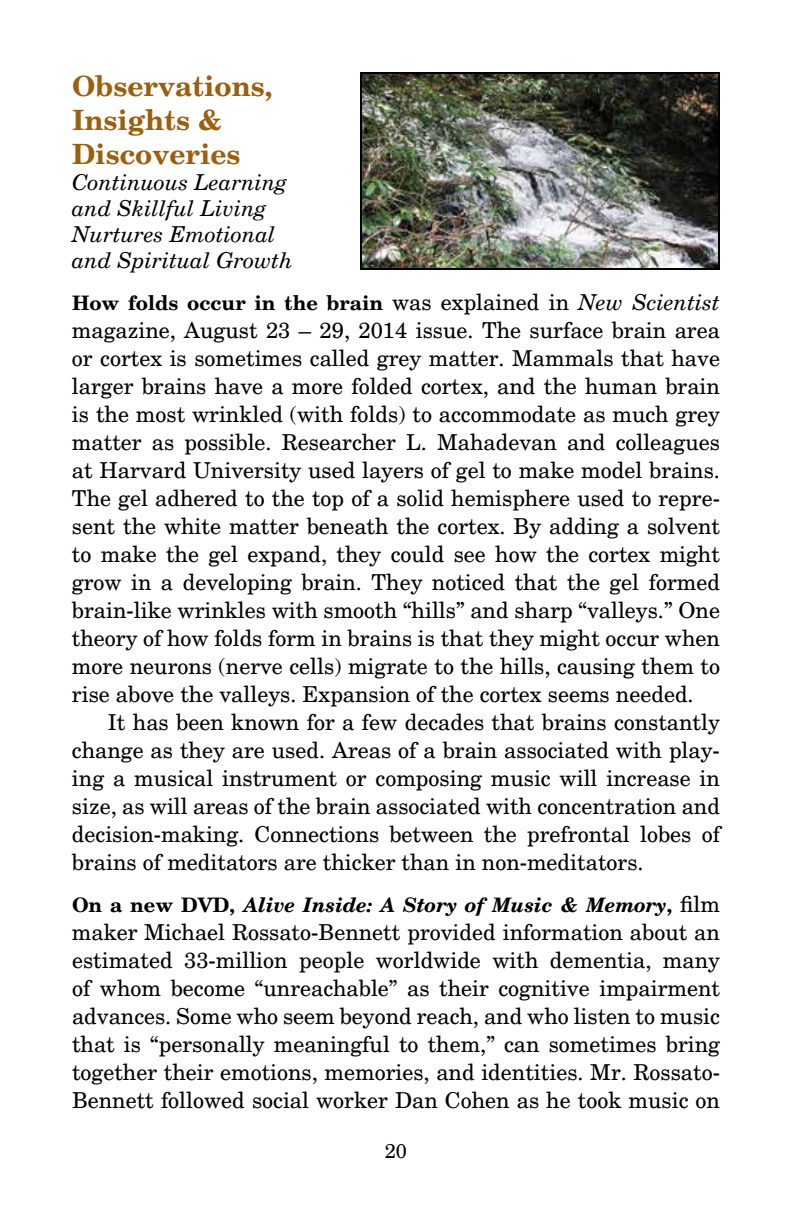
<style>
.page{position:relative;width:792px;height:1224px;background:#fff}
.page>*{position:absolute;margin:0;border:0;box-sizing:border-box;transform-origin:0 0}
.t1{font:700 28px/34px "New Century Schlbk";color:#9b5f0e}
.t2{font:22px/28px "New Century Schlbk";color:#000;text-align:justify}
.t3{font:italic 22px/26px "New Century Schlbk";color:#000}
.t4{font:700 20px "New Century Schlbk";color:#000}
.t5{font:italic 700 20px "New Century Schlbk";color:#000}
.t6{font:20px "New Century Schlbk";color:#000}
.s1{font-weight:400;font-size:22px}
.s2{font-weight:400;font-style:italic;font-size:22px}
.s3{font-style:normal}
.s4{font-weight:400;font-style:normal;font-size:22px}
</style>
<div class="page">
<img style="left:363px;top:75px;width:354px;height:192px">
<div style="left:360px;top:72px;width:360px;height:198px;border:2px solid #000"></div>
<p class="t1" style="left:72px;top:69px;width:202px">Observations,<br>Insights &amp;<br>Discoveries</p>
<p class="t3" style="left:72px;top:169px;width:222px">Continuous Learning and Skillful Living<br>Nurtures Emotional and Spiritual Growth</p>
<p class="t4" style="left:72px;top:291px;width:650px">How folds occur in the brain <span class="s1">was explained in</span> <span class="s2">New Scientist</span></p>
<p class="t2" style="left:72px;top:316px;width:650px">magazine, August 23 – 29, 2014 issue. The surface brain area or cortex is sometimes called grey matter. Mammals that have larger brains have a more folded cortex, and the human brain is the most wrinkled (with folds) to accommodate as much grey matter as possible. Researcher L. Mahadevan and colleagues at Harvard University used layers of gel to make model brains.<br>The gel adhered to the top of a solid hemisphere used to repre&shy;sent the white matter beneath the cortex. By adding a solvent to make the gel expand, they could see how the cortex might grow in a developing brain. They noticed that the gel formed brain-like wrinkles with smooth “hills” and sharp “valleys.” One theory of how folds form in brains is that they might occur when more neurons (nerve cells) migrate to the hills, causing them to rise above the valleys. Expansion of the cortex seems needed.</p>
<p class="t2" style="left:72px;top:708px;width:650px;text-indent:36px">It has been known for a few decades that brains constantly change as they are used. Areas of a brain associated with play&shy;ing a musical instrument or composing music will increase in size, as will areas of the brain associated with concentration and decision-making. Connections between the prefrontal lobes of brains of meditators are thicker than in non-meditators.</p>
<p class="t5" style="left:72px;top:892px;width:650px"><span class="s3">On a new DVD,</span> Alive Inside: A Story of Music &amp; Memory<span class="s3">,</span> <span class="s4">film</span></p>
<p class="t2" style="left:72px;top:918px;width:650px">maker Michael Rossato-Bennett provided information about an estimated 33-million people worldwide with dementia, many of whom become “unreachable” as their cognitive impairment advances. Some who seem beyond reach, and who listen to music that is “personally meaningful to them,” can sometimes bring together their emotions, memories, and identities. Mr. Rossato-Bennett followed social worker Dan Cohen as he took music on</p>
<p class="t6" style="left:385px;top:1139px;width:24px">20</p>
</div>
